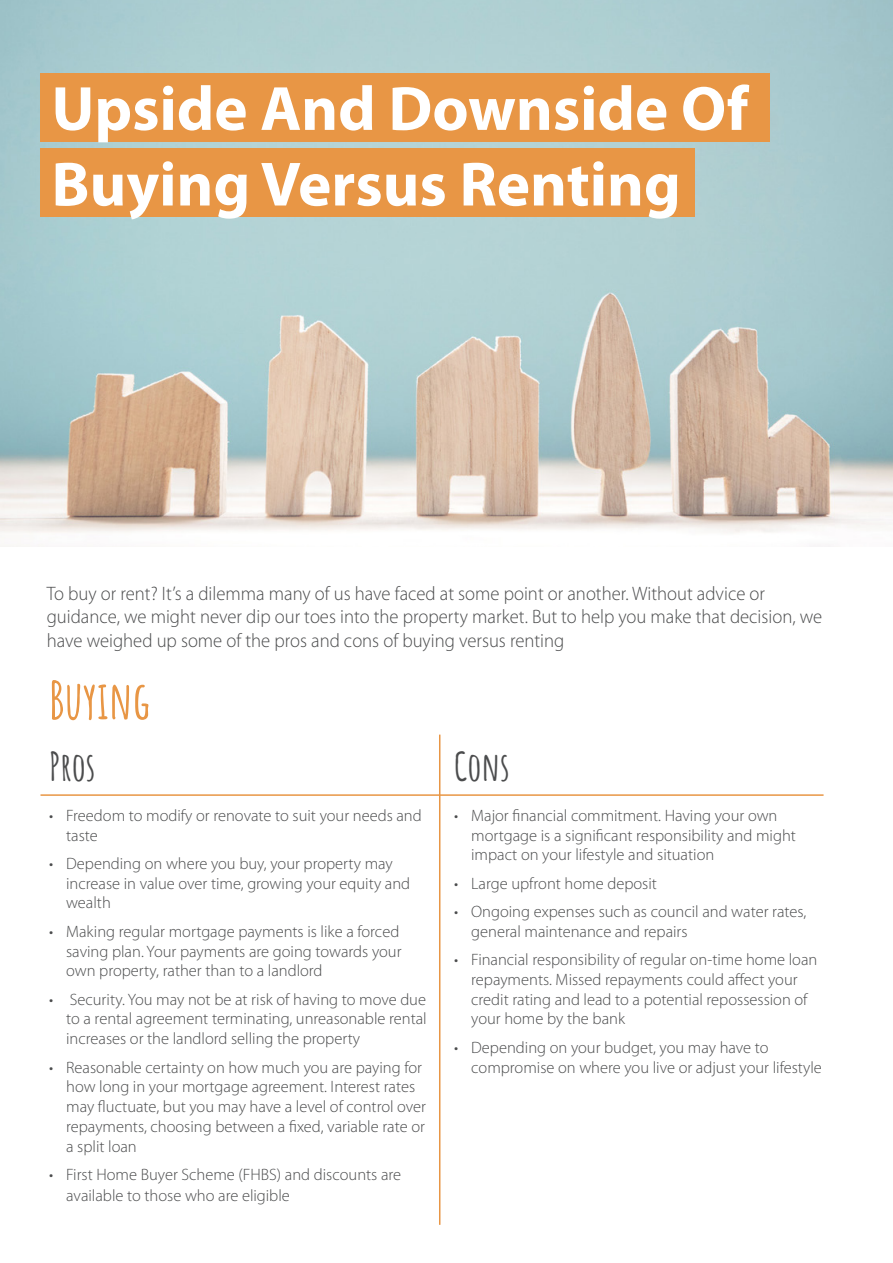
<style>
.page{position:relative;width:893px;height:1263px;background:#fff}
.page>*{position:absolute;margin:0;border:0;box-sizing:border-box;transform-origin:0 0}
.Article___Body_copy{font:700 63px/75.6px "Myriad Pro";color:#fff}
.body_copy{font:700 52.5px "Amatic SC";color:#e89645;scale:.96 1}
.body_copy-2{font:700 39px "Amatic SC";color:#4b4c4d}
.body_copy-3{font:300 19.5px/23.4px "Myriad Pro";color:#4b4c4d;scale:.96 1}
.t1{font:300 16.5px/19.8px "Myriad Pro";color:#4b4c4d}
</style>
<div class="page">
<img style="left:0;top:0;width:893px;height:533px">
<div style="left:40px;top:74px;width:730px;height:68px;background:#e89645"></div>
<div style="left:40px;top:149px;width:655px;height:68px;background:#e89645"></div>
<hr style="left:40px;top:794px;width:784px;height:2px;background:#e89645">
<hr style="left:439px;top:735px;width:1px;height:490px;background:#e89645">
<p class="Article___Body_copy" style="left:52px;top:69px;width:698px">Upside And Downside Of<br>Buying Versus Renting</p>
<p class="body_copy-3" style="left:47px;top:582px;width:809px">To buy or rent? It’s a dilemma many of us have faced at some point or another. Without advice or guidance, we might never dip our toes into the property market. But to help you make that decision, we have weighed up some of the pros and cons of buying versus renting</p>
<p class="body_copy" style="left:49px;top:660px;width:107px">Buying</p>
<p class="body_copy-2" style="left:49px;top:736px;width:48px">Pros</p>
<p class="t1" style="left:66px;top:806px;width:357px;text-indent:-17px">• Freedom to modify or renovate to suit your needs and taste</p>
<p class="t1" style="left:66px;top:854px;width:346px;text-indent:-17px">• Depending on where you buy, your property may increase in value over time, growing your equity and wealth</p>
<p class="t1" style="left:66px;top:922px;width:337px;text-indent:-17px">• Making regular mortgage payments is like a forced saving plan. Your payments are going towards your own property, rather than to a landlord</p>
<p class="t1" style="left:66px;top:989px;width:362px;text-align:justify;text-indent:-17px">• Security. You may not be at risk of having to move due to a rental agreement terminating, unreasonable rental increases or the landlord selling the property</p>
<p class="t1" style="left:66px;top:1057px;width:361px;text-indent:-17px">• Reasonable certainty on how much you are paying for how long in your mortgage agreement. Interest rates may fluctuate, but you may have a level of control over repayments, choosing between a fixed, variable rate or a split loan</p>
<p class="t1" style="left:66px;top:1164px;width:337px;line-height:20.7px;text-indent:-17px">• First Home Buyer Scheme (FHBS) and discounts are available to those who are eligible</p>
<p class="body_copy-2" style="left:454px;top:736px;width:57px">Cons</p>
<p class="t1" style="left:471px;top:806px;width:326px;text-indent:-17px">• Major financial commitment. Having your own mortgage is a significant responsibility and might impact on your lifestyle and situation</p>
<p class="t1" style="left:454px;top:873px;width:204px">• Large upfront home deposit</p>
<p class="t1" style="left:471px;top:902px;width:337px;text-indent:-17px">• Ongoing expenses such as council and water rates, general maintenance and repairs</p>
<p class="t1" style="left:471px;top:950px;width:348px;text-indent:-17px">• Financial responsibility of regular on-time home loan repayments. Missed repayments could affect your credit rating and lead to a potential repossession of your home by the bank</p>
<p class="t1" style="left:471px;top:1037px;width:352px;line-height:20.7px;text-indent:-17px">• Depending on your budget, you may have to compromise on where you live or adjust your lifestyle</p>
</div>
